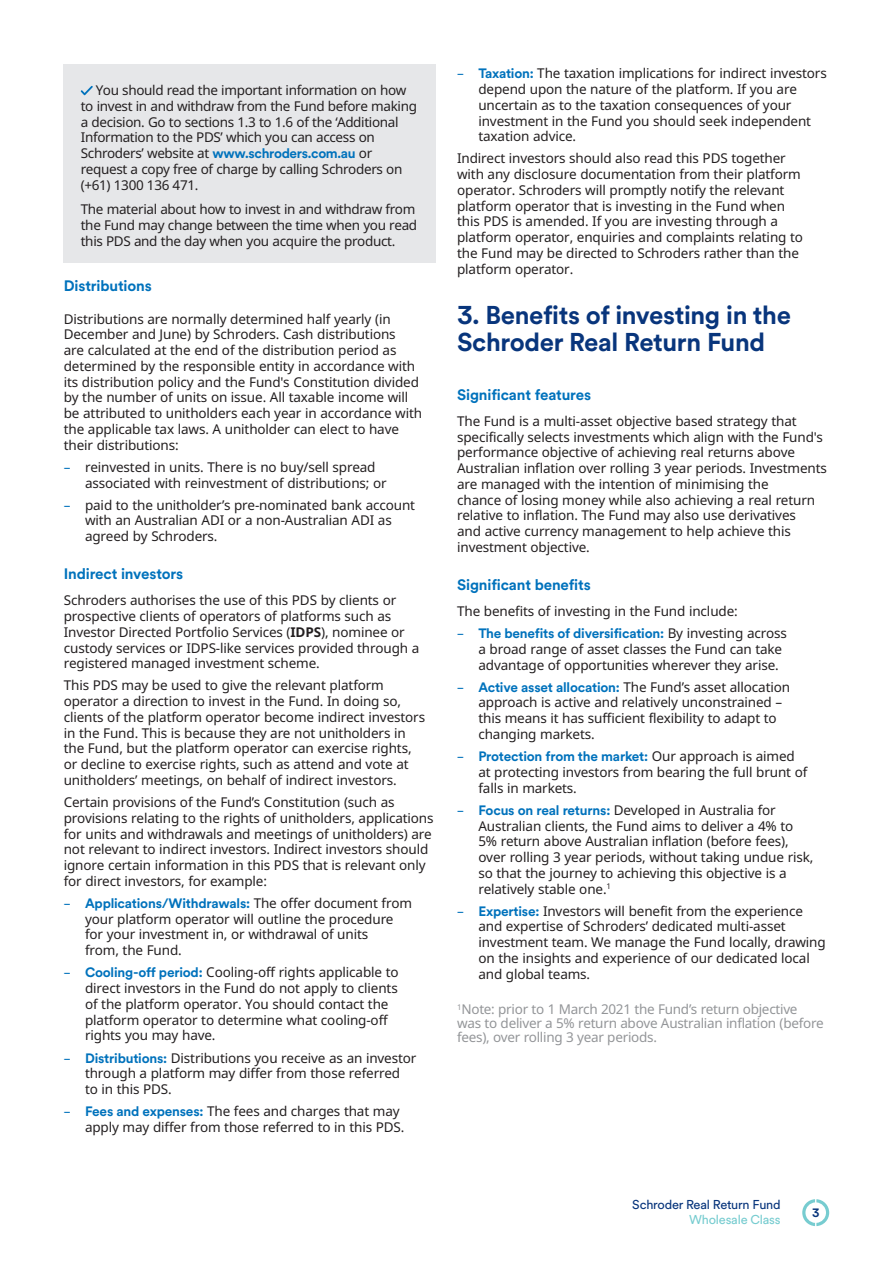
<style>
.page{position:relative;width:893px;height:1263px;background:#fff}
.page>*{position:absolute;margin:0;border:0;box-sizing:border-box;transform-origin:0 0}
.t1{font:700 25.5px/27px "Schroders Circular";letter-spacing:-.015em;color:#08357c}
.t2{font:700 15px "Schroders Circular";letter-spacing:-.01em;color:#0072bc}
.t3{font:13.5px/15.8px "Noto Sans";letter-spacing:-.01em;color:#231f20}
.t4{font:700 13.5px "Schroders Circular";letter-spacing:-.015em;color:#0072bc}
.t5{font:13.5px/14px "Noto Sans";letter-spacing:-.02em;color:#939598}
.t6{font:12.75px "Schroders Circular";letter-spacing:-.015em;color:#08357c}
.t7{font:12.75px "Schroders Circular";letter-spacing:-.015em;color:#77ccd0}
.t8{font:700 12px "Schroders Circular";color:#08357c}
.s1{font-family:"Schroders Circular";font-weight:700;color:#0072bc}
.s2{color:#0072bc}
.s3{font-weight:700}
.s4{font-family:"Noto Sans";font-weight:400}
.s5{font-family:"Noto Sans";font-weight:400;color:#231f20}
</style>
<div class="page">
<svg style="left:802px;top:1199px;width:27px;height:27px"></svg>
<div style="left:64px;top:64px;width:372px;height:198px;background:#e6e7e9"></div>
<svg style="left:81px;top:86px;width:12px;height:9px"></svg>
<p class="t3" style="left:81px;top:82px;width:338px;text-indent:15px">You should read the important information on how to invest in and withdraw from the Fund before making a decision. Go to sections 1.3 to 1.6 of the ‘Additional Information to the PDS’ which you can access on Schroders’ website at <span class="s1">www.schroders.com.au</span> or request a copy free of charge by calling Schroders on (+61) 1300 136 471.</p>
<p class="t3" style="left:81px;top:201px;width:338px">The material about how to invest in and withdraw from the Fund may change between the time when you read this PDS and the day when you acquire the product.</p>
<p class="t2" style="left:64px;top:275px;width:90px">Distributions</p>
<p class="t3" style="left:64px;top:310px;width:360px">Distributions are normally determined half yearly (in December and June) by Schroders. Cash distributions<br>are calculated at the end of the distribution period as determined by the responsible entity in accordance with its distribution policy and the Fund's Constitution divided by the number of units on issue. All taxable income will be attributed to unitholders each year in accordance with the applicable tax laws. A unitholder can elect to have their distributions:</p>
<p class="t3" style="left:85px;top:459px;width:303px;text-indent:-21px"><span class="s2">–</span> reinvested in units. There is no buy/sell spread associated with reinvestment of distributions; or</p>
<p class="t3" style="left:85px;top:496px;width:332px;text-indent:-21px"><span class="s2">–</span> paid to the unitholder’s pre-nominated bank account with an Australian ADI or a non-Australian ADI as agreed by Schroders.</p>
<p class="t2" style="left:64px;top:563px;width:121px">Indirect investors</p>
<p class="t3" style="left:64px;top:592px;width:357px">Schroders authorises the use of this PDS by clients or prospective clients of operators of platforms such as Investor Directed Portfolio Services (<span class="s3">IDPS</span>), nominee or custody services or IDPS-like services provided through a registered managed investment scheme.</p>
<p class="t3" style="left:64px;top:677px;width:363px">This PDS may be used to give the relevant platform operator a direction to invest in the Fund. In doing so, clients of the platform operator become indirect investors in the Fund. This is because they are not unitholders in the Fund, but the platform operator can exercise rights, or decline to exercise rights, such as attend and vote at unitholders’ meetings, on behalf of indirect investors.</p>
<p class="t3" style="left:64px;top:794px;width:371px">Certain provisions of the Fund’s Constitution (such as provisions relating to the rights of unitholders, applications for units and withdrawals and meetings of unitholders) are not relevant to indirect investors. Indirect investors should ignore certain information in this PDS that is relevant only for direct investors, for example:</p>
<p class="t4" style="left:64px;top:894px;width:350px"><span class="s4">–</span> Applications/Withdrawals: <span class="s5">The offer document from</span></p>
<p class="t3" style="left:85px;top:911px;width:310px">your platform operator will outline the procedure for your investment in, or withdrawal of units from, the Fund.</p>
<p class="t3" style="left:85px;top:964px;width:315px;text-indent:-21px"><span class="s2">–</span> <span class="s1">Cooling-off period:</span> Cooling-off rights applicable to direct investors in the Fund do not apply to clients of the platform operator. You should contact the platform operator to determine what cooling-off rights you may have.</p>
<p class="t3" style="left:85px;top:1049px;width:333px;text-indent:-21px"><span class="s2">–</span> <span class="s1">Distributions:</span> Distributions you receive as an investor through a platform may differ from those referred<br>to in this PDS.</p>
<p class="t3" style="left:85px;top:1103px;width:321px;text-indent:-21px"><span class="s2">–</span> <span class="s1">Fees and expenses:</span> The fees and charges that may apply may differ from those referred to in this PDS.</p>
<p class="t3" style="left:478px;top:65px;width:350px;text-indent:-21px"><span class="s2">–</span> <span class="s1">Taxation:</span> The taxation implications for indirect investors depend upon the nature of the platform. If you are uncertain as to the taxation consequences of your investment in the Fund you should seek independent taxation advice.</p>
<p class="t3" style="left:457px;top:150px;width:347px">Indirect investors should also read this PDS together with any disclosure documentation from their platform operator. Schroders will promptly notify the relevant platform operator that is investing in the Fund when this PDS is amended. If you are investing through a platform operator, enquiries and complaints relating to the Fund may be directed to Schroders rather than the platform operator.</p>
<h1 class="t1" style="left:457px;top:300px;width:335px">3. Benefits of investing in the<br>Schroder Real Return Fund</h1>
<p class="t2" style="left:457px;top:384px;width:136px">Significant features</p>
<p class="t3" style="left:457px;top:413px;width:371px">The Fund is a multi-asset objective based strategy that specifically selects investments which align with the Fund's performance objective of achieving real returns above Australian inflation over rolling 3 year periods. Investments are managed with the intention of minimising the<br>chance of losing money while also achieving a real return relative to inflation. The Fund may also use derivatives<br>and active currency management to help achieve this investment objective.</p>
<p class="t2" style="left:457px;top:574px;width:135px">Significant benefits</p>
<p class="t3" style="left:457px;top:603px;width:282px">The benefits of investing in the Fund include:</p>
<p class="t4" style="left:457px;top:624px;width:331px"><span class="s4">–</span> The benefits of diversification: <span class="s5">By investing across</span></p>
<p class="t3" style="left:478px;top:641px;width:305px">a broad range of asset classes the Fund can take advantage of opportunities wherever they arise.</p>
<p class="t3" style="left:478px;top:679px;width:313px;text-indent:-21px"><span class="s2">–</span> <span class="s1">Active asset allocation:</span> The Fund’s asset allocation approach is active and relatively unconstrained – this means it has sufficient flexibility to adapt to changing markets.</p>
<p class="t4" style="left:457px;top:747px;width:339px"><span class="s4">–</span> Protection from the market: <span class="s5">Our approach is aimed</span></p>
<p class="t3" style="left:478px;top:764px;width:331px">at protecting investors from bearing the full brunt of falls in markets.</p>
<p class="t3" style="left:478px;top:802px;width:337px;text-indent:-21px"><span class="s2">–</span> <span class="s1">Focus on real returns:</span> Developed in Australia for Australian clients, the Fund aims to deliver a 4% to 5% return above Australian inflation (before fees), over rolling 3 year periods, without taking undue risk, so that the journey to achieving this objective is a relatively stable one.<sup>1</sup></p>
<p class="t3" style="left:478px;top:902px;width:349px;text-indent:-21px"><span class="s2">–</span> <span class="s1">Expertise:</span> Investors will benefit from the experience and expertise of Schroders’ dedicated multi-asset investment team. We manage the Fund locally, drawing on the insights and experience of our dedicated local and global teams.</p>
<p class="t5" style="left:457px;top:1002px;width:368px"><sup>1</sup>Note: prior to 1 March 2021 the Fund’s return objective was to deliver a 5% return above Australian inflation (before fees), over rolling 3 year periods.</p>
<p class="t6" style="left:632px;top:1196px;width:150px">Schroder Real Return Fund</p>
<p class="t7" style="left:689px;top:1211px;width:93px">Wholesale Class</p>
<p class="t8" style="left:812px;top:1204px;width:9px">3</p>
</div>
